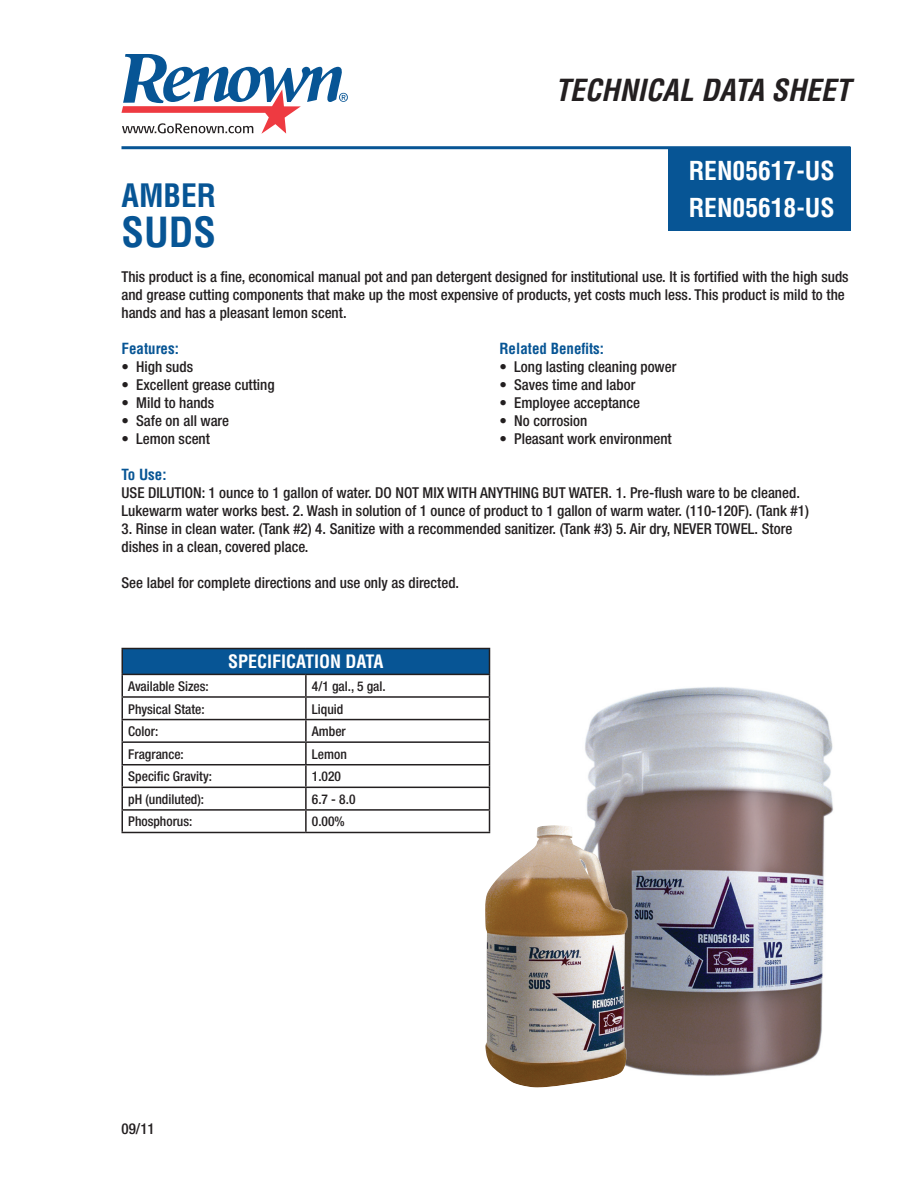
<style>
.page{position:relative;width:918px;height:1188px;background:#fff}
.page>*{position:absolute;margin:0;border:0;box-sizing:border-box;transform-origin:0 0}
.t1{font:700 condensed 40.5px "Helvetica";color:#075595}
.t2{font:700 condensed 31.5px "Helvetica";color:#075595}
.t3{font:italic 700 condensed 29.7px "Helvetica";color:#231f20}
.t4{font:700 condensed 25.5px "Helvetica";color:#fff}
.t5{font:700 condensed 18px "Helvetica";color:#fff}
.t6{font:500 condensed 15px/18px "Helvetica Neue";color:#231f20}
.Headers{font:700 condensed 15px "Helvetica";color:#075595}
.t7{font:500 condensed 13.5px "Helvetica Neue";color:#231f20}
</style>
<div class="page">
<svg style="left:121px;top:54px;width:227px;height:80px"></svg>
<hr style="left:122px;top:146px;width:728px;height:3px;background:#075595">
<div style="left:668px;top:148px;width:182px;height:83px;background:#075595"></div>
<div style="left:122px;top:649px;width:368px;height:25px;background:#075595"></div>
<hr style="left:122px;top:674px;width:184px;height:1px;background:#231f20">
<hr style="left:306px;top:674px;width:184px;height:1px;background:#231f20">
<hr style="left:305px;top:675px;width:2px;height:21px;background:#231f20">
<hr style="left:122px;top:696px;width:184px;height:2px;background:#231f20">
<hr style="left:306px;top:696px;width:184px;height:2px;background:#231f20">
<hr style="left:305px;top:698px;width:2px;height:21px;background:#231f20">
<hr style="left:122px;top:719px;width:184px;height:1px;background:#231f20">
<hr style="left:306px;top:719px;width:184px;height:1px;background:#231f20">
<hr style="left:305px;top:720px;width:2px;height:21px;background:#231f20">
<hr style="left:122px;top:741px;width:184px;height:2px;background:#231f20">
<hr style="left:306px;top:741px;width:184px;height:2px;background:#231f20">
<hr style="left:305px;top:743px;width:2px;height:21px;background:#231f20">
<hr style="left:122px;top:764px;width:184px;height:1px;background:#231f20">
<hr style="left:306px;top:764px;width:184px;height:1px;background:#231f20">
<hr style="left:305px;top:765px;width:2px;height:22px;background:#231f20">
<hr style="left:122px;top:787px;width:184px;height:1px;background:#231f20">
<hr style="left:306px;top:787px;width:184px;height:1px;background:#231f20">
<hr style="left:305px;top:788px;width:2px;height:21px;background:#231f20">
<hr style="left:122px;top:809px;width:184px;height:2px;background:#231f20">
<hr style="left:306px;top:809px;width:184px;height:2px;background:#231f20">
<hr style="left:305px;top:811px;width:2px;height:21px;background:#231f20">
<hr style="left:122px;top:832px;width:184px;height:1px;background:#231f20">
<hr style="left:306px;top:832px;width:184px;height:1px;background:#231f20">
<hr style="left:122px;top:648px;width:184px;height:1px;background:#231f20">
<hr style="left:306px;top:648px;width:184px;height:1px;background:#231f20">
<svg style="left:122px;top:649px;width:1px;height:183px"></svg>
<svg style="left:489px;top:649px;width:1px;height:176px"></svg>
<img style="left:585px;top:687px;width:249px;height:389px">
<img style="left:485px;top:825px;width:143px;height:262px">
<p class="t3" style="left:555px;top:72px;width:297px">TECHNICAL DATA SHEET</p>
<p class="t4" style="left:689px;top:155px;width:147px">REN05617-US</p>
<p class="t4" style="left:689px;top:192px;width:147px">REN05618-US</p>
<p class="t2" style="left:122px;top:176px;width:96px">AMBER</p>
<p class="t1" style="left:122px;top:208px;width:96px">SUDS</p>
<p class="t6" style="left:122px;top:267px;width:729px">This product is a fine, economical manual pot and pan detergent designed for institutional use. It is fortified with the high suds and grease cutting components that make up the most expensive of products, yet costs much less. This product is mild to the hands and has a pleasant lemon scent.</p>
<p class="Headers" style="left:122px;top:339px;width:59px">Features:</p>
<p class="Headers" style="left:500px;top:339px;width:106px">Related Benefits:</p>
<p class="t6" style="left:122px;top:357px;width:73px">• High suds</p>
<p class="t6" style="left:500px;top:357px;width:178px">• Long lasting cleaning power</p>
<p class="t6" style="left:122px;top:375px;width:155px">• Excellent grease cutting</p>
<p class="t6" style="left:500px;top:375px;width:137px">• Saves time and labor</p>
<p class="t6" style="left:122px;top:393px;width:94px">• Mild to hands</p>
<p class="t6" style="left:500px;top:393px;width:142px">• Employee acceptance</p>
<p class="t6" style="left:122px;top:411px;width:109px">• Safe on all ware</p>
<p class="t6" style="left:500px;top:411px;width:89px">• No corrosion</p>
<p class="t6" style="left:122px;top:429px;width:90px">• Lemon scent</p>
<p class="t6" style="left:500px;top:429px;width:174px">• Pleasant work environment</p>
<p class="Headers" style="left:122px;top:465px;width:47px">To Use:</p>
<p class="t6" style="left:122px;top:483px;width:689px">USE DILUTION: 1 ounce to 1 gallon of water. DO NOT MIX WITH ANYTHING BUT WATER. 1. Pre-flush ware to be cleaned.<br>Lukewarm water works best. 2. Wash in solution of 1 ounce of product to 1 gallon of warm water. (110-120F). (Tank #1)</p>
<p class="t6" style="left:122px;top:519px;width:672px">3. Rinse in clean water. (Tank #2) 4. Sanitize with a recommended sanitizer. (Tank #3) 5. Air dry, NEVER TOWEL. Store dishes in a clean, covered place.</p>
<p class="t6" style="left:122px;top:573px;width:339px">See label for complete directions and use only as directed.</p>
<p class="t5" style="left:228px;top:651px;width:157px">SPECIFICATION DATA</p>
<p class="t7" style="left:128px;top:678px;width:82px">Available Sizes:</p>
<p class="t7" style="left:312px;top:678px;width:75px">4/1 gal., 5 gal.</p>
<p class="t7" style="left:128px;top:701px;width:78px">Physical State:</p>
<p class="t7" style="left:312px;top:701px;width:33px">Liquid</p>
<p class="t7" style="left:128px;top:723px;width:31px">Color:</p>
<p class="t7" style="left:312px;top:723px;width:35px">Amber</p>
<p class="t7" style="left:128px;top:746px;width:57px">Fragrance:</p>
<p class="t7" style="left:312px;top:746px;width:36px">Lemon</p>
<p class="t7" style="left:128px;top:768px;width:85px">Specific Gravity:</p>
<p class="t7" style="left:312px;top:768px;width:31px">1.020</p>
<p class="t7" style="left:128px;top:791px;width:77px">pH (undiluted):</p>
<p class="t7" style="left:312px;top:791px;width:45px">6.7 - 8.0</p>
<p class="t7" style="left:128px;top:814px;width:66px">Phosphorus:</p>
<p class="t7" style="left:312px;top:814px;width:34px">0.00%</p>
<p class="t6" style="left:122px;top:1119px;width:35px">09/11</p>
</div>
